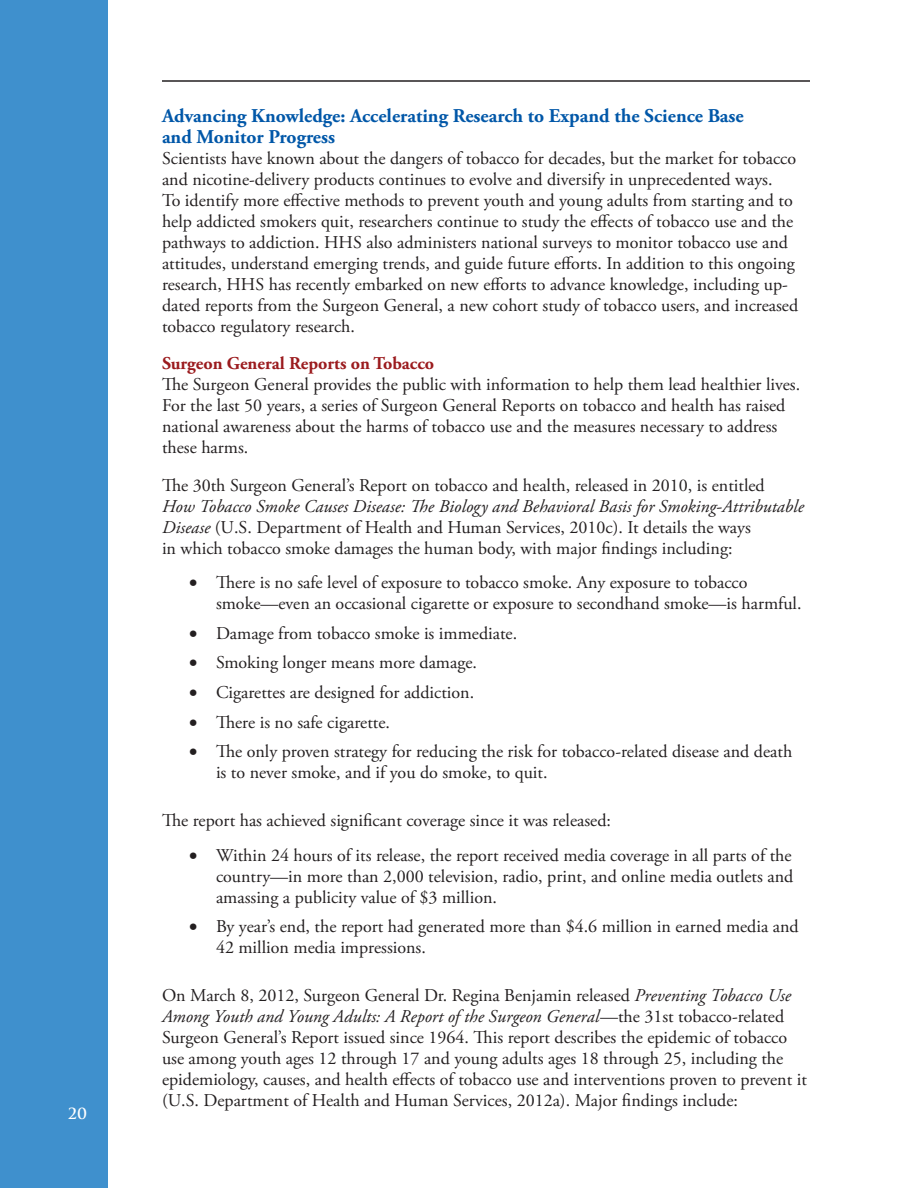
<style>
.page{position:relative;width:918px;height:1188px;background:#fff}
.page>*{position:absolute;margin:0;border:0;box-sizing:border-box;transform-origin:0 0}
.t1{font:700 19.5px/21px "Adobe Garamond Pro";color:#0157a8}
.t2{font:18px/21px "Adobe Garamond Pro";color:#231f20}
.t3{font:700 18px "Adobe Garamond Pro";color:#9b1b1e}
.t4{font:700 15px "Trajan";color:#fff}
.s1{font-style:italic}
</style>
<div class="page">
<div style="left:0;top:0;width:108px;height:1188px;background:#3f90cd"></div>
<hr style="left:162px;top:80px;width:648px;height:2px;background:#231f20">
<p class="t4" style="left:68px;top:1104px;width:20px">20</p>
<h3 class="t1" style="left:162px;top:106px;width:583px">Advancing Knowledge: Accelerating Research to Expand the Science Base and Monitor Progress</h3>
<p class="t2" style="left:162px;top:149px;width:638px">Scientists have known about the dangers of tobacco for decades, but the market for tobacco and nicotine-delivery products continues to evolve and diversify in unprecedented ways.<br>To identify more effective methods to prevent youth and young adults from starting and to help addicted smokers quit, researchers continue to study the effects of tobacco use and the pathways to addiction. HHS also administers national surveys to monitor tobacco use and attitudes, understand emerging trends, and guide future efforts. In addition to this ongoing research, HHS has recently embarked on new efforts to advance knowledge, including up&shy;dated reports from the Surgeon General, a new cohort study of tobacco users, and increased tobacco regulatory research.</p>
<p class="t3" style="left:162px;top:353px;width:274px">Surgeon General Reports on Tobacco</p>
<p class="t2" style="left:162px;top:375px;width:640px">The Surgeon General provides the public with information to help them lead healthier lives.<br>For the last 50 years, a series of Surgeon General Reports on tobacco and health has raised national awareness about the harms of tobacco use and the measures necessary to address these harms.</p>
<p class="t2" style="left:162px;top:475px;width:604px">The 30th Surgeon General’s Report on tobacco and health, released in 2010, is entitled</p>
<p class="t2" style="left:162px;top:496px;width:643px"><span class="s1">How Tobacco Smoke Causes Disease: The Biology and Behavioral Basis for Smoking-Attributable<br>Disease</span> (U.S. Department of Health and Human Services, 2010c). It details the ways<br>in which tobacco smoke damages the human body, with major findings including:</p>
<p class="t2" style="left:216px;top:572px;width:587px;text-indent:-27px">• There is no safe level of exposure to tobacco smoke. Any exposure to tobacco smoke—even an occasional cigarette or exposure to secondhand smoke—is harmful.</p>
<p class="t2" style="left:189px;top:623px;width:330px">• Damage from tobacco smoke is immediate.</p>
<p class="t2" style="left:189px;top:653px;width:290px">• Smoking longer means more damage.</p>
<p class="t2" style="left:189px;top:682px;width:287px">• Cigarettes are designed for addiction.</p>
<p class="t2" style="left:189px;top:712px;width:203px">• There is no safe cigarette.</p>
<p class="t2" style="left:216px;top:742px;width:578px;text-indent:-27px">• The only proven strategy for reducing the risk for tobacco-related disease and death is to never smoke, and if you do smoke, to quit.</p>
<p class="t2" style="left:162px;top:811px;width:451px">The report has achieved significant coverage since it was released:</p>
<p class="t2" style="left:216px;top:845px;width:579px;text-align:justify;text-indent:-27px">• Within 24 hours of its release, the report received media coverage in all parts of the country—in more than 2,000 television, radio, print, and online media outlets and amassing a publicity value of $3 million.</p>
<p class="t2" style="left:216px;top:917px;width:584px;text-indent:-27px">• By year’s end, the report had generated more than $4.6 million in earned media and<br>42 million media impressions.</p>
<p class="t2" style="left:162px;top:986px;width:646px">On March 8, 2012, Surgeon General Dr. Regina Benjamin released <span class="s1">Preventing Tobacco Use Among Youth and Young Adults: A Report of the Surgeon General</span>—the 31st tobacco-related Surgeon General’s Report issued since 1964. This report describes the epidemic of tobacco use among youth ages 12 through 17 and young adults ages 18 through 25, including the epidemiology, causes, and health effects of tobacco use and interventions proven to prevent it</p>
<p class="t2" style="left:162px;top:1091px;width:578px">(U.S. Department of Health and Human Services, 2012a). Major findings include:</p>
</div>
